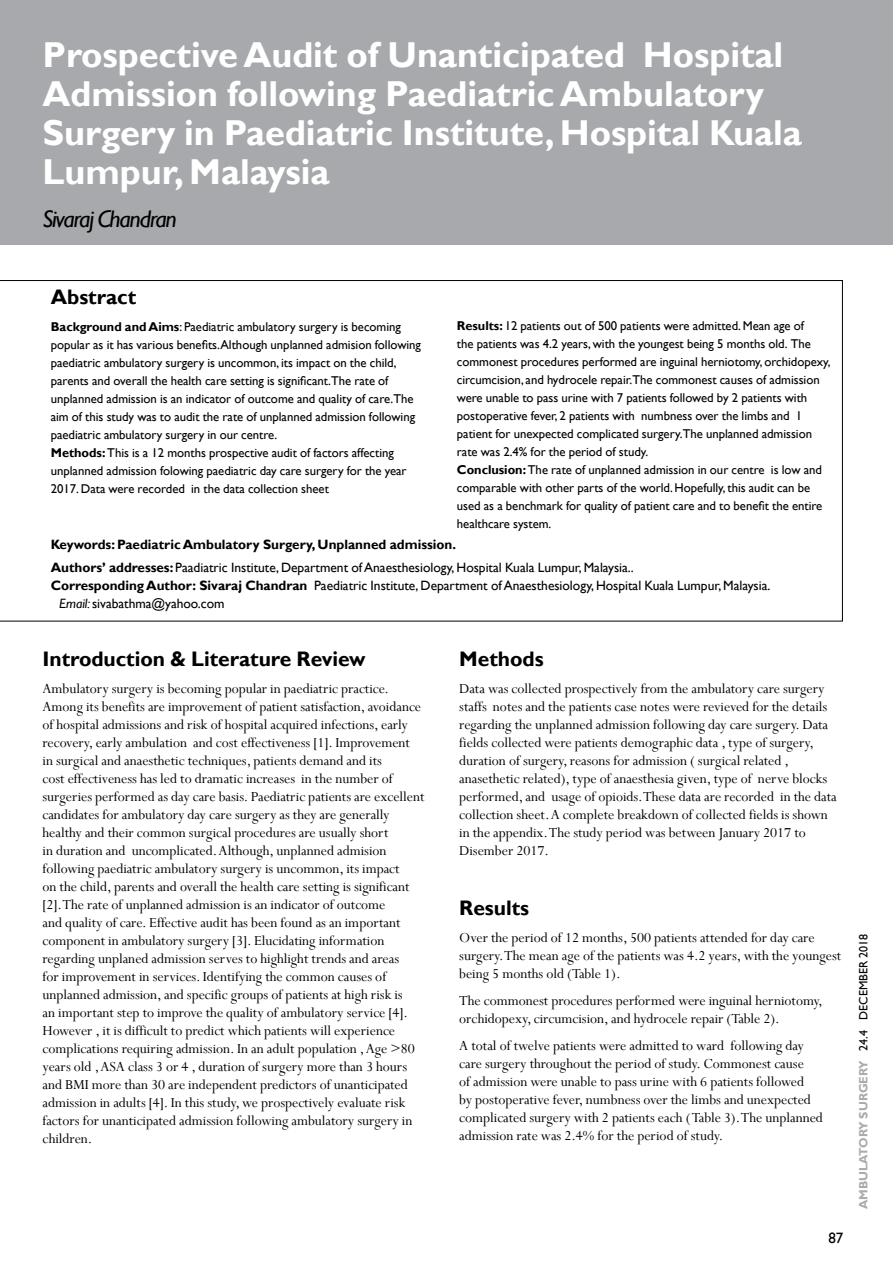
<style>
.page{position:relative;width:893px;height:1263px;background:#fff}
.page>*{position:absolute;margin:0;border:0;box-sizing:border-box;transform-origin:0 0}
.t1{font:700 36px/39px "Gill Sans";color:#fff}
.t2{font:italic 24px "Gill Sans";letter-spacing:-.05em;color:#000}
.t3{font:700 21px "Gill Sans";color:#000}
.t4{font:15.3px/18px "Perpetua";color:#000}
.t5{font:15px "Gill Sans";color:#000}
.t6{font:13.5px/22.2px "Gill Sans";color:#000}
.t7{font:12.75px/18px "Gill Sans";color:#000}
.t8{font:700 12px "Gill Sans";color:#a9abae}
.s1{font-weight:700}
.s2{font-style:italic}
.s3{font-weight:400;color:#000}
</style>
<div class="page">
<div style="left:0;top:0;width:893px;height:244px;background:#a7a9ac"></div>
<svg style="left:0;top:280px;width:843px;height:341px"></svg>
<h1 class="t1" style="left:43px;top:37px;width:761px">Prospective Audit of Unanticipated Hospital Admission following Paediatric Ambulatory Surgery in Paediatric Institute, Hospital Kuala Lumpur, Malaysia</h1>
<h2 class="t2" style="left:43px;top:205px;width:136px">Sivaraj Chandran</h2>
<h3 class="t3" style="left:51px;top:284px;width:87px">Abstract</h3>
<p class="t7" style="left:51px;top:318px;width:372px"><span class="s1">Background and Aims</span>: Paediatric ambulatory surgery is becoming popular as it has various benefits.Although unplanned admision following paediatric ambulatory surgery is uncommon, its impact on the child, parents and overall the health care setting is significant.The rate of unplanned admission is an indicator of outcome and quality of care.The aim of this study was to audit the rate of unplanned admission following paediatric ambulatory surgery in our centre.<br><span class="s1">Methods:</span> This is a 12 months prospective audit of factors affecting unplanned admission folowing paediatric day care surgery for the year 2017. Data were recorded in the data collection sheet</p>
<p class="t7" style="left:457px;top:317px;width:375px"><span class="s1">Results:</span> 12 patients out of 500 patients were admitted. Mean age of<br>the patients was 4.2 years, with the youngest being 5 months old. The commonest procedures performed are inguinal herniotomy, orchidopexy, circumcision, and hydrocele repair.The commonest causes of admission were unable to pass urine with 7 patients followed by 2 patients with postoperative fever, 2 patients with numbness over the limbs and 1 patient for unexpected complicated surgery.The unplanned admission rate was 2.4% for the period of study.<br><span class="s1">Conclusion:</span> The rate of unplanned admission in our centre is low and comparable with other parts of the world. Hopefully, this audit can be used as a benchmark for quality of patient care and to benefit the entire healthcare system.</p>
<p class="t6" style="left:51px;top:534px;width:584px"><span class="s1">Keywords: Paediatric Ambulatory Surgery, Unplanned admission.<br>Authors’ addresses:</span> Paadiatric Institute, Department of Anaesthesiology, Hospital Kuala Lumpur, Malaysia..</p>
<p class="t6" style="left:59px;top:576px;width:713px;line-height:18px;text-indent:-9px"><span class="s1">Corresponding Author: Sivaraj Chandran</span> Paediatric Institute, Department of Anaesthesiology, Hospital Kuala Lumpur, Malaysia.<br><span class="s2">Email:</span> sivabathma@yahoo.com</p>
<h3 class="t3" style="left:43px;top:646px;width:325px">Introduction &amp; Literature Review</h3>
<p class="t4" style="left:43px;top:679px;width:384px">Ambulatory surgery is becoming popular in paediatric practice.<br>Among its benefits are improvement of patient satisfaction, avoidance of hospital admissions and risk of hospital acquired infections, early recovery, early ambulation and cost effectiveness [1]. Improvement<br>in surgical and anaesthetic techniques, patients demand and its<br>cost effectiveness has led to dramatic increases in the number of surgeries performed as day care basis. Paediatric patients are excellent candidates for ambulatory day care surgery as they are generally healthy and their common surgical procedures are usually short<br>in duration and uncomplicated. Although, unplanned admision following paediatric ambulatory surgery is uncommon, its impact<br>on the child, parents and overall the health care setting is significant [2]. The rate of unplanned admission is an indicator of outcome<br>and quality of care. Effective audit has been found as an important component in ambulatory surgery [3]. Elucidating information regarding unplaned admission serves to highlight trends and areas<br>for improvement in services. Identifying the common causes of unplanned admission, and specific groups of patients at high risk is<br>an important step to improve the quality of ambulatory service [4].<br>However , it is difficult to predict which patients will experience complications requiring admission. In an adult population , Age &gt;80 years old , ASA class 3 or 4 , duration of surgery more than 3 hours and BMI more than 30 are independent predictors of unanticipated admission in adults [4]. In this study, we prospectively evaluate risk factors for unanticipated admission following ambulatory surgery in children.</p>
<h3 class="t3" style="left:459px;top:646px;width:86px">Methods</h3>
<p class="t4" style="left:459px;top:679px;width:379px">Data was collected prospectively from the ambulatory care surgery staffs notes and the patients case notes were revieved for the details regarding the unplanned admission following day care surgery. Data fields collected were patients demographic data , type of surgery, duration of surgery, reasons for admission ( surgical related , anasethetic related), type of anaesthesia given, type of nerve blocks performed, and usage of opioids. These data are recorded in the data collection sheet. A complete breakdown of collected fields is shown in the appendix. The study period was between January 2017 to Disember 2017.</p>
<h3 class="t3" style="left:459px;top:895px;width:71px">Results</h3>
<p class="t4" style="left:459px;top:928px;width:384px">Over the period of 12 months, 500 patients attended for day care surgery. The mean age of the patients was 4.2 years, with the youngest being 5 months old (Table 1).</p>
<p class="t4" style="left:459px;top:991px;width:365px">The commonest procedures performed were inguinal herniotomy, orchidopexy, circumcision, and hydrocele repair (Table 2).</p>
<p class="t4" style="left:459px;top:1036px;width:365px">A total of twelve patients were admitted to ward following day care surgery throughout the period of study. Commonest cause<br>of admission were unable to pass urine with 6 patients followed<br>by postoperative fever, numbness over the limbs and unexpected complicated surgery with 2 patients each ( Table 3). The unplanned admission rate was 2.4% for the period of study.</p>
<p class="t5" style="left:828px;top:1229px;width:16px">87</p>
<p class="t8" style="left:856px;top:1209px;width:277px;rotate:-90deg">AMBULATORY SURGERY <span class="s3">24.4 DECEMBER 2018</span></p>
</div>
